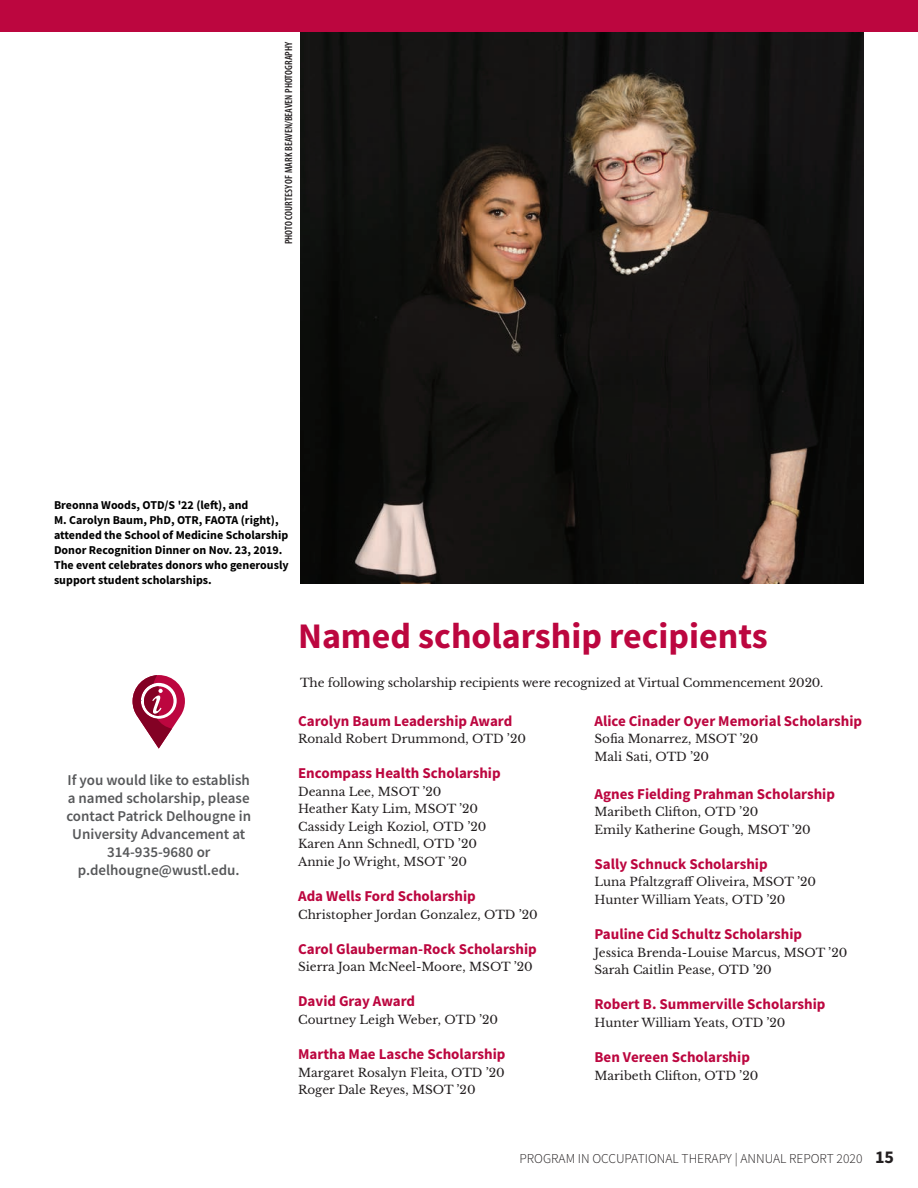
<style>
.page{position:relative;width:918px;height:1188px;background:#fff}
.page>*{position:absolute;margin:0;border:0;box-sizing:border-box;transform-origin:0 0}
.t1{font:700 36px "Source Sans Pro";color:#bc063f}
.t2{font:700 15px "Source Sans Pro";color:#bc063f}
.t3{font:600 15px/18px "Source Sans Pro";color:#57585a;text-align:center}
.t4{font:300 13.5px "Source Sans Pro";color:#231f20}
.t5{font:12px/17.5px "Libre Baskerville";color:#231f20}
.t6{font:700 12px/15px "Source Sans Pro";color:#000}
.t7{font:600 condensed 10.5px "Myriad Pro";color:#231f20}
.s1{font-weight:700;font-size:18px}
</style>
<div class="page">
<img style="left:300px;top:32px;width:564px;height:551px">
<div style="left:0;top:0;width:918px;height:32px;background:#bc063f"></div>
<svg style="left:133px;top:675px;width:52px;height:74px"></svg>
<p class="t7" style="left:282px;top:244px;width:204px;rotate:-90deg">PHOTO COURTESY OF MARK BEAVEN/BEAVEN PHOTOGRAPHY</p>
<p class="t6" style="left:54px;top:498px;width:236px">Breonna Woods, OTD/S '22 (left), and<br>M. Carolyn Baum, PhD, OTR, FAOTA (right), attended the School of Medicine Scholarship Donor Recognition Dinner on Nov. 23, 2019.<br>The event celebrates donors who generously support student scholarships.</p>
<p class="t3" style="left:66px;top:770px;width:186px">If you would like to establish a named scholarship, please contact Patrick Delhougne in<br>University Advancement at<br>314-935-9680 or p.delhougne@wustl.edu.</p>
<h1 class="t1" style="left:298px;top:612px;width:471px">Named scholarship recipients</h1>
<p class="t5" style="left:300px;top:674px;width:525px">The following scholarship recipients were recognized at Virtual Commencement 2020.</p>
<p class="t2" style="left:298px;top:710px;width:216px">Carolyn Baum Leadership Award</p>
<p class="t5" style="left:298px;top:730px;width:229px">Ronald Robert Drummond, OTD ’20</p>
<p class="t2" style="left:298px;top:763px;width:204px">Encompass Health Scholarship</p>
<p class="t5" style="left:298px;top:783px;width:190px">Deanna Lee, MSOT ’20<br>Heather Katy Lim, MSOT ’20<br>Cassidy Leigh Koziol, OTD ’20<br>Karen Ann Schnedl, OTD ’20<br>Annie Jo Wright, MSOT ’20</p>
<p class="t2" style="left:298px;top:886px;width:179px">Ada Wells Ford Scholarship</p>
<p class="t5" style="left:298px;top:906px;width:241px">Christopher Jordan Gonzalez, OTD ’20</p>
<p class="t2" style="left:298px;top:939px;width:240px">Carol Glauberman-Rock Scholarship</p>
<p class="t5" style="left:298px;top:958px;width:236px">Sierra Joan McNeel-Moore, MSOT ’20</p>
<p class="t2" style="left:298px;top:991px;width:119px">David Gray Award</p>
<p class="t5" style="left:298px;top:1011px;width:202px">Courtney Leigh Weber, OTD ’20</p>
<p class="t2" style="left:298px;top:1044px;width:209px">Martha Mae Lasche Scholarship</p>
<p class="t5" style="left:298px;top:1063px;width:208px">Margaret Rosalyn Fleita, OTD ’20<br>Roger Dale Reyes, MSOT ’20</p>
<p class="t2" style="left:595px;top:710px;width:269px">Alice Cinader Oyer Memorial Scholarship</p>
<p class="t5" style="left:595px;top:730px;width:166px">Sofia Monarrez, MSOT ’20<br>Mali Sati, OTD ’20</p>
<p class="t2" style="left:595px;top:784px;width:242px">Agnes Fielding Prahman Scholarship</p>
<p class="t5" style="left:595px;top:803px;width:218px">Maribeth Clifton, OTD ’20<br>Emily Katherine Gough, MSOT ’20</p>
<p class="t2" style="left:595px;top:854px;width:175px">Sally Schnuck Scholarship</p>
<p class="t5" style="left:595px;top:873px;width:223px">Luna Pfaltzgraff Oliveira, MSOT ’20<br>Hunter William Yeats, OTD ’20</p>
<p class="t2" style="left:595px;top:924px;width:209px">Pauline Cid Schultz Scholarship</p>
<p class="t5" style="left:595px;top:944px;width:254px">Jessica Brenda-Louise Marcus, MSOT ’20<br>Sarah Caitlin Pease, OTD ’20</p>
<p class="t2" style="left:595px;top:994px;width:232px">Robert B. Summerville Scholarship</p>
<p class="t5" style="left:595px;top:1014px;width:192px">Hunter William Yeats, OTD ’20</p>
<p class="t2" style="left:595px;top:1047px;width:157px">Ben Vereen Scholarship</p>
<p class="t5" style="left:595px;top:1066px;width:165px">Maribeth Clifton, OTD ’20</p>
<p class="t4" style="left:520px;top:1150px;width:376px">PROGRAM IN OCCUPATIONAL THERAPY | ANNUAL REPORT 2020 <span class="s1">15</span></p>
</div>
